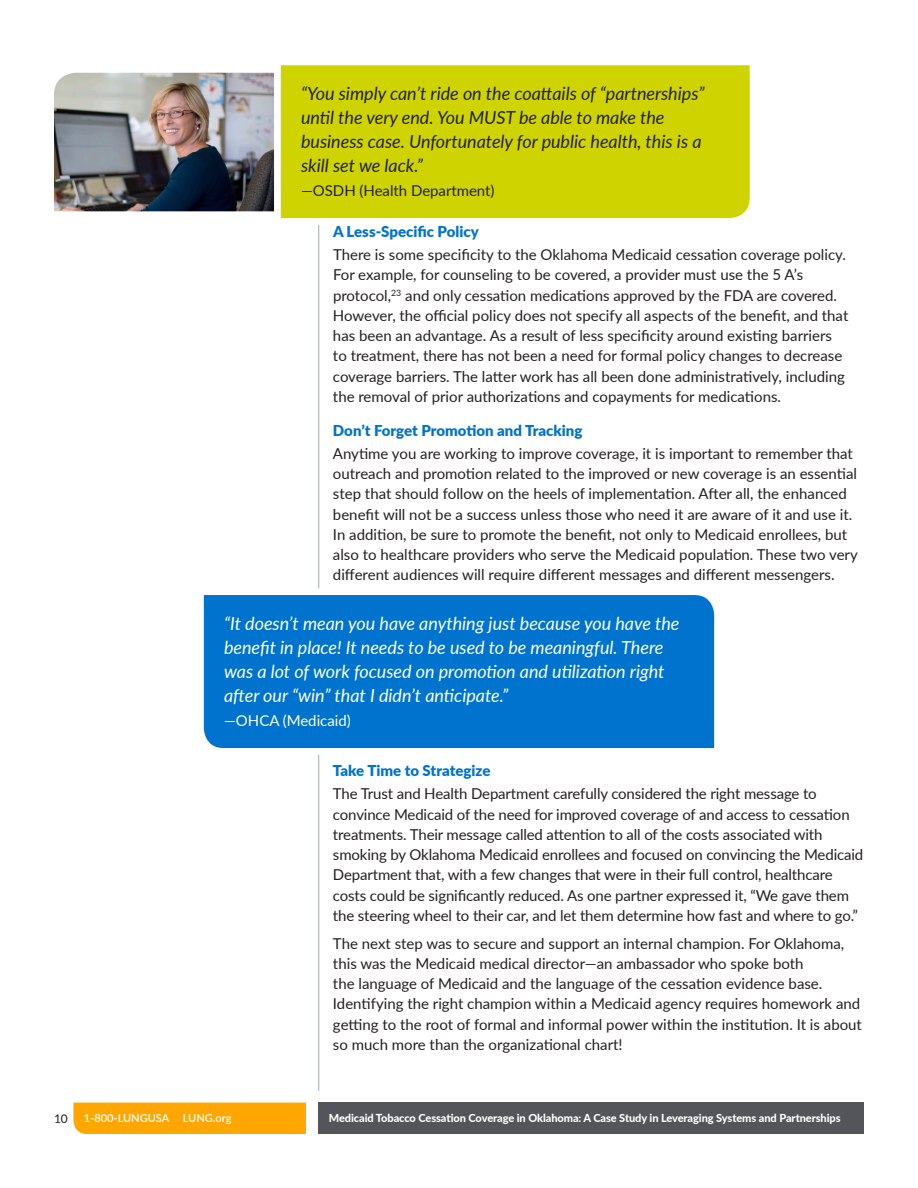
<style>
.page{position:relative;width:918px;height:1188px;background:#fff}
.page>*{position:absolute;margin:0;border:0;box-sizing:border-box;transform-origin:0 0}
.t1{font:italic 18px/24px "Lato";color:#fff}
.t2{font:italic 18px/24px "Lato";color:#231f20}
.t3{font:15px/20.2px "Lato";color:#231f20}
.t4{font:900 15px "Lato";color:#0073ce}
.t5{font:15px "Lato";color:#fff}
.t6{font:12px "Lato";color:#231f20}
.t7{font:800 10.95px "Lato";letter-spacing:-.005em;color:#fff}
.t8{font:600 10.95px "Lato";color:#fff}
</style>
<div class="page">
<div style="left:318px;top:1103px;width:546px;height:31px;background:#54555a"></div>
<div style="left:73px;top:1103px;width:233px;height:31px;background:#ffa700"></div>
<hr style="left:318px;top:72px;width:1px;height:1019px;background:#a3a9ad">
<img style="left:54px;top:73px;width:213px;height:138px">
<svg style="left:267px;top:65px;width:463px;height:167px"></svg>
<svg style="left:203px;top:582px;width:512px;height:180px"></svg>
<div style="left:281px;top:65px;width:469px;height:153px;background:#cfd400"></div>
<div style="left:204px;top:595px;width:510px;height:153px;background:#0073ce"></div>
<p class="t2" style="left:301px;top:81px;width:405px">“You simply can’t ride on the coattails of “partnerships” until the very end. You MUST be able to make the business case. Unfortunately for public health, this is a skill set we lack.”</p>
<p class="t3" style="left:301px;top:180px;width:195px">—OSDH (Health Department)</p>
<h4 class="t4" style="left:333px;top:220px;width:148px">A Less-Specific Policy</h4>
<p class="t3" style="left:333px;top:244px;width:517px">There is some specificity to the Oklahoma Medicaid cessation coverage policy.<br>For example, for counseling to be covered, a provider must use the 5 A’s protocol,<sup>23</sup> and only cessation medications approved by the FDA are covered.<br>However, the official policy does not specify all aspects of the benefit, and that has been an advantage. As a result of less specificity around existing barriers to treatment, there has not been a need for formal policy changes to decrease coverage barriers. The latter work has all been done administratively, including the removal of prior authorizations and copayments for medications.</p>
<h4 class="t4" style="left:333px;top:419px;width:251px">Don’t Forget Promotion and Tracking</h4>
<p class="t3" style="left:333px;top:443px;width:526px">Anytime you are working to improve coverage, it is important to remember that outreach and promotion related to the improved or new coverage is an essential step that should follow on the heels of implementation. After all, the enhanced benefit will not be a success unless those who need it are aware of it and use it.<br>In addition, be sure to promote the benefit, not only to Medicaid enrollees, but also to healthcare providers who serve the Medicaid population. These two very different audiences will require different messages and different messengers.</p>
<p class="t1" style="left:224px;top:611px;width:457px">“It doesn’t mean you have anything just because you have the benefit in place! It needs to be used to be meaningful. There was a lot of work focused on promotion and utilization right after our “win” that I didn’t anticipate.”</p>
<p class="t5" style="left:224px;top:710px;width:128px">—OHCA (Medicaid)</p>
<h4 class="t4" style="left:333px;top:759px;width:159px">Take Time to Strategize</h4>
<p class="t3" style="left:333px;top:783px;width:532px">The Trust and Health Department carefully considered the right message to convince Medicaid of the need for improved coverage of and access to cessation treatments. Their message called attention to all of the costs associated with smoking by Oklahoma Medicaid enrollees and focused on convincing the Medicaid Department that, with a few changes that were in their full control, healthcare costs could be significantly reduced. As one partner expressed it, “We gave them the steering wheel to their car, and let them determine how fast and where to go.”</p>
<p class="t3" style="left:333px;top:932px;width:530px">The next step was to secure and support an internal champion. For Oklahoma, this was the Medicaid medical director—an ambassador who spoke both<br>the language of Medicaid and the language of the cessation evidence base.<br>Identifying the right champion within a Medicaid agency requires homework and getting to the root of formal and informal power within the institution. It is about so much more than the organizational chart!</p>
<p class="t6" style="left:54px;top:1110px;width:15px">10</p>
<p class="t8" style="left:84px;top:1110px;width:149px">1-800-LUNGUSA LUNG.org</p>
<p class="t7" style="left:329px;top:1110px;width:513px">Medicaid Tobacco Cessation Coverage in Oklahoma: A Case Study in Leveraging Systems and Partnerships</p>
</div>
